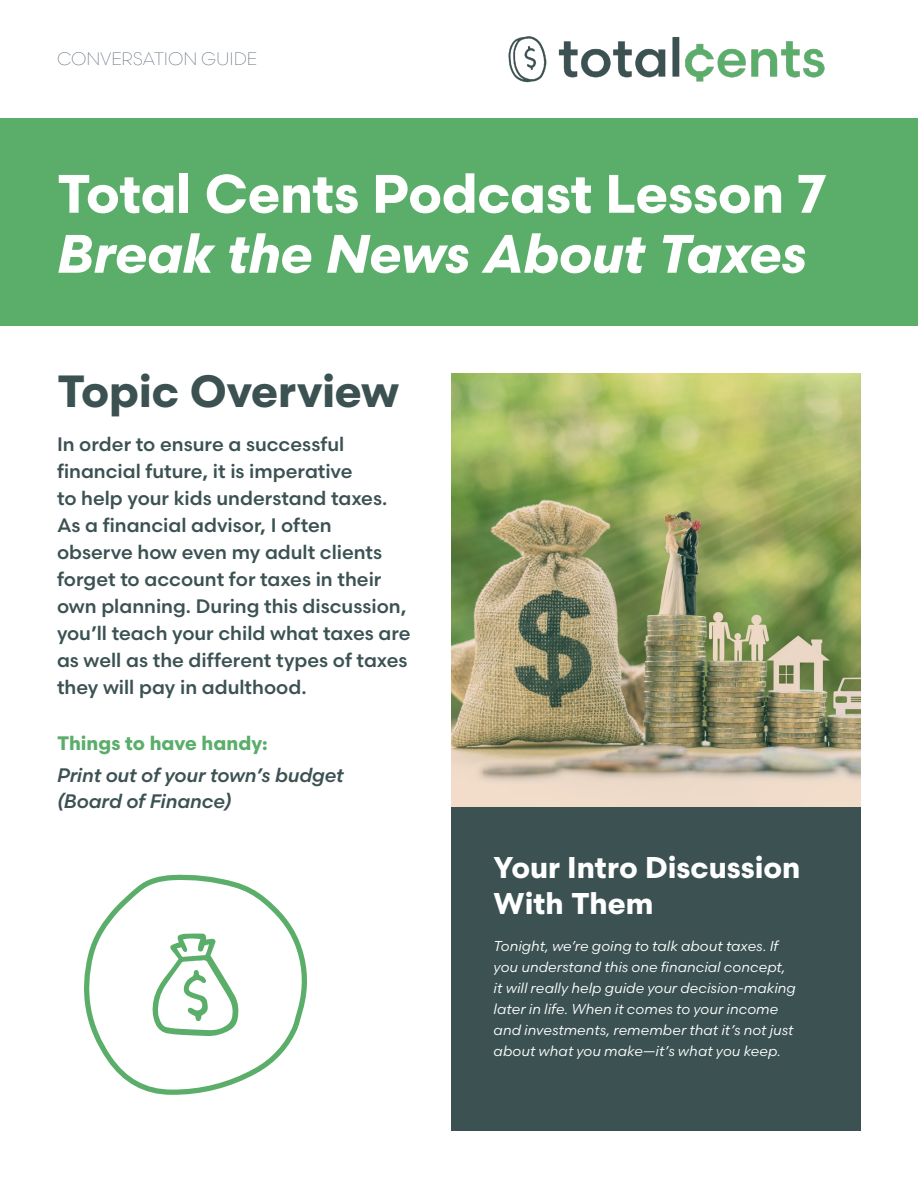
<style>
.page{position:relative;width:918px;height:1188px;background:#fff}
.page>*{position:absolute;margin:0;border:0;box-sizing:border-box;transform-origin:0 0}
.t1{font:700 54px/60px "Scandia";letter-spacing:-.005em;color:#fff}
.Section_heading{font:700 45px "Scandia";letter-spacing:-.01em;color:#3b5152}
.Section_heading-2{font:700 30px/36px "Scandia";color:#fff}
.Body_copy_-_Space{font:500 19.5px/27px "Scandia";color:#3b5152}
.Body_copy_-_Space-2{font:italic 500 19.5px/25.5px "Scandia";letter-spacing:-.005em;color:#3b5152}
.Body_copy_-_Space-3{font:700 19.5px "Scandia";color:#5aae6a}
.t2{font:300 18px "Scandia";letter-spacing:-.01em;color:#425465}
.Body_copy_-_Space-4{font:italic 14.25px/21px "Scandia";letter-spacing:.005em;color:#fff}
.s1{font-style:italic}
</style>
<div class="page">
<div style="left:451px;top:795px;width:410px;height:336px;background:#3b5152"></div>
<img style="left:451px;top:374px;width:410px;height:432px">
<div style="left:0;top:119px;width:918px;height:207px;background:#5aae6a"></div>
<img style="left:508px;top:36px;width:317px;height:47px">
<svg style="left:84px;top:874px;width:223px;height:221px"></svg>
<svg style="left:152px;top:934px;width:87px;height:102px"></svg>
<p class="t2" style="left:57px;top:48px;width:202px">CONVERSATION GUIDE</p>
<p class="t1" style="left:57px;top:163px;width:771px">Total Cents Podcast Lesson 7<br><span class="s1">Break the News About Taxes</span></p>
<p class="Section_heading" style="left:57px;top:363px;width:343px">Topic Overview</p>
<p class="Body_copy_-_Space" style="left:57px;top:430px;width:355px">In order to ensure a successful financial future, it is imperative<br>to help your kids understand taxes.<br>As a financial advisor, I often observe how even my adult clients forget to account for taxes in their own planning. During this discussion, you’ll teach your child what taxes are as well as the different types of taxes they will pay in adulthood.</p>
<p class="Body_copy_-_Space-3" style="left:57px;top:731px;width:212px">Things to have handy:</p>
<p class="Body_copy_-_Space-2" style="left:57px;top:762px;width:288px">Print out of your town’s budget (Board of Finance)</p>
<p class="Section_heading-2" style="left:494px;top:849px;width:308px">Your Intro Discussion<br>With Them</p>
<p class="Body_copy_-_Space-4" style="left:494px;top:935px;width:304px">Tonight, we’re going to talk about taxes. If you understand this one financial concept, it will really help guide your decision-making later in life. When it comes to your income and investments, remember that it’s not just about what you make—it’s what you keep.</p>
</div>
